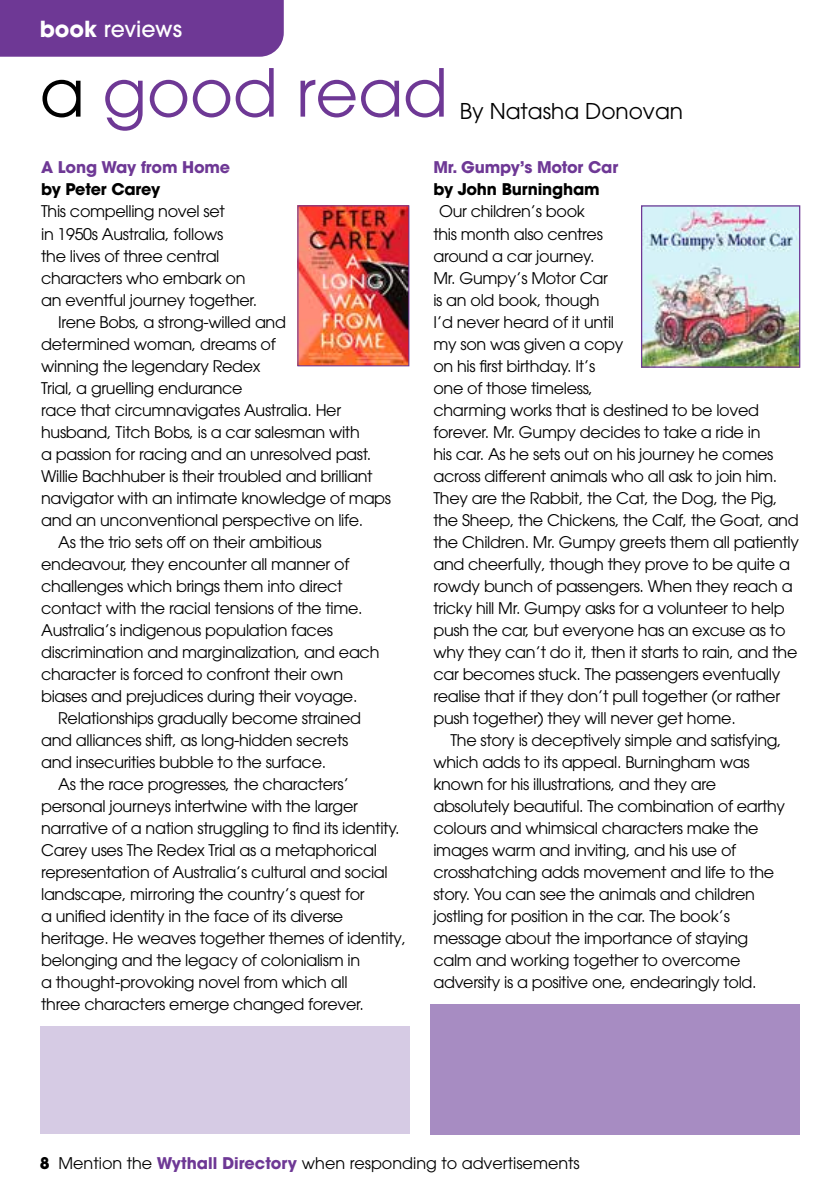
<style>
.page{position:relative;width:840px;height:1191px;background:#fff}
.page>*{position:absolute;margin:0;border:0;box-sizing:border-box;transform-origin:0 0}
.t1{font:65.6px "ITC Avant Garde Pro";color:#6e3895}
.t2{font:500 22px "ITC Avant Garde Pro";letter-spacing:-.005em;color:#fff}
.t3{font:21.6px "ITC Avant Garde Pro";color:#000}
.t4{font:16px/22px "ITC Avant Garde Pro";letter-spacing:-.02em;color:#000}
.t5{font:16px "ITC Avant Garde Pro";color:#000}
.t6{font:700 16px "ITC Avant Garde Pro";letter-spacing:-.01em;color:#6e3895}
.t7{font:700 16px "ITC Avant Garde Pro";letter-spacing:-.01em;color:#000}
.s1{font-weight:700}
.s2{color:#000}
.s3{font-weight:700;color:#6e3895}
</style>
<div class="page">
<div style="left:0;top:0;width:283px;height:57px;background:#6e3895"></div>
<img style="left:299px;top:207px;width:108px;height:157px">
<div style="left:297px;top:205px;width:112px;height:161px;border:1px solid #6e3895"></div>
<img style="left:642px;top:207px;width:155px;height:159px">
<div style="left:640px;top:205px;width:159px;height:163px;border:1px solid #6e3895"></div>
<div style="left:40px;top:1026px;width:369px;height:108px;background:#d6cbe4"></div>
<div style="left:430px;top:1003px;width:369px;height:131px;background:#a78cc2"></div>
<h2 class="t2" style="left:40px;top:14px;width:144px"><span class="s1">book</span> reviews</h2>
<h1 class="t1" style="left:40px;top:52px;width:409px"><span class="s2">a</span> good read</h1>
<h3 class="t3" style="left:459px;top:98px;width:225px">By Natasha Donovan</h3>
<p class="t6" style="left:41px;top:157px;width:190px">A Long Way from Home</p>
<p class="t7" style="left:41px;top:179px;width:120px">by Peter Carey</p>
<p class="t4" style="left:41px;top:200px;width:185px">This compelling novel set</p>
<p class="t4" style="left:41px;top:222px;width:184px">in 1950s Australia, follows</p>
<p class="t4" style="left:41px;top:244px;width:180px">the lives of three central</p>
<p class="t4" style="left:41px;top:266px;width:206px">characters who embark on</p>
<p class="t4" style="left:41px;top:288px;width:218px">an eventful journey together.</p>
<p class="t4" style="left:58px;top:310px;width:229px">Irene Bobs, a strong-willed and</p>
<p class="t4" style="left:41px;top:332px;width:236px">determined woman, dreams of</p>
<p class="t4" style="left:41px;top:354px;width:221px">winning the legendary Redex</p>
<p class="t4" style="left:41px;top:376px;width:203px">Trial, a gruelling endurance</p>
<p class="t4" style="left:41px;top:398px;width:301px">race that circumnavigates Australia. Her</p>
<p class="t4" style="left:41px;top:420px;width:320px">husband, Titch Bobs, is a car salesman with</p>
<p class="t4" style="left:41px;top:442px;width:331px">a passion for racing and an unresolved past.</p>
<p class="t4" style="left:41px;top:464px;width:333px">Willie Bachhuber is their troubled and brilliant</p>
<p class="t4" style="left:41px;top:486px;width:351px">navigator with an intimate knowledge of maps</p>
<p class="t4" style="left:41px;top:508px;width:323px">and an unconventional perspective on life.</p>
<p class="t4" style="left:58px;top:530px;width:265px">As the trio sets off on their ambitious</p>
<p class="t4" style="left:41px;top:552px;width:309px">endeavour, they encounter all manner of</p>
<p class="t4" style="left:41px;top:574px;width:303px">challenges which brings them into direct</p>
<p class="t4" style="left:41px;top:596px;width:323px">contact with the racial tensions of the time.</p>
<p class="t4" style="left:41px;top:618px;width:293px">Australia’s indigenous population faces</p>
<p class="t4" style="left:41px;top:640px;width:339px">discrimination and marginalization, and each</p>
<p class="t4" style="left:41px;top:662px;width:303px">character is forced to confront their own</p>
<p class="t4" style="left:41px;top:684px;width:317px">biases and prejudices during their voyage.</p>
<p class="t4" style="left:58px;top:706px;width:304px">Relationships gradually become strained</p>
<p class="t4" style="left:41px;top:728px;width:308px">and alliances shift, as long-hidden secrets</p>
<p class="t4" style="left:41px;top:750px;width:286px">and insecurities bubble to the surface.</p>
<p class="t4" style="left:58px;top:772px;width:292px">As the race progresses, the characters’</p>
<p class="t4" style="left:41px;top:794px;width:318px">personal journeys intertwine with the larger</p>
<p class="t4" style="left:41px;top:816px;width:360px">narrative of a nation struggling to find its identity.</p>
<p class="t4" style="left:41px;top:838px;width:337px">Carey uses The Redex Trial as a metaphorical</p>
<p class="t4" style="left:41px;top:860px;width:348px">representation of Australia’s cultural and social</p>
<p class="t4" style="left:41px;top:882px;width:325px">landscape, mirroring the country’s quest for</p>
<p class="t4" style="left:41px;top:904px;width:303px">a unified identity in the face of its diverse</p>
<p class="t4" style="left:41px;top:926px;width:366px">heritage. He weaves together themes of identity,</p>
<p class="t4" style="left:41px;top:948px;width:320px">belonging and the legacy of colonialism in</p>
<p class="t4" style="left:41px;top:970px;width:308px">a thought-provoking novel from which all</p>
<p class="t4" style="left:41px;top:992px;width:324px">three characters emerge changed forever.</p>
<p class="t6" style="left:433px;top:157px;width:186px">Mr. Gumpy’s Motor Car</p>
<p class="t7" style="left:433px;top:179px;width:168px">by John Burningham</p>
<p class="t4" style="left:433px;top:200px;width:367px;text-indent:6px">Our children’s book<br>this month also centres<br>around a car journey.<br>Mr. Gumpy’s Motor Car<br>is an old book, though<br>I’d never heard of it until<br>my son was given a copy<br>on his first birthday. It’s<br>one of those timeless,<br>charming works that is destined to be loved forever. Mr. Gumpy decides to take a ride in<br>his car. As he sets out on his journey he comes across different animals who all ask to join him.<br>They are the Rabbit, the Cat, the Dog, the Pig, the Sheep, the Chickens, the Calf, the Goat, and the Children. Mr. Gumpy greets them all patiently and cheerfully, though they prove to be quite a rowdy bunch of passengers. When they reach a tricky hill Mr. Gumpy asks for a volunteer to help push the car, but everyone has an excuse as to why they can’t do it, then it starts to rain, and the car becomes stuck. The passengers eventually realise that if they don’t pull together (or rather push together) they will never get home.</p>
<p class="t4" style="left:433px;top:728px;width:353px;text-indent:17px">The story is deceptively simple and satisfying, which adds to its appeal. Burningham was known for his illustrations, and they are absolutely beautiful. The combination of earthy colours and whimsical characters make the images warm and inviting, and his use of crosshatching adds movement and life to the story. You can see the animals and children jostling for position in the car. The book’s message about the importance of staying calm and working together to overcome adversity is a positive one, endearingly told.</p>
<p class="t5" style="left:40px;top:1152px;width:541px"><span class="s1">8</span> Mention the <span class="s3">Wythall Directory</span> when responding to advertisements</p>
</div>
